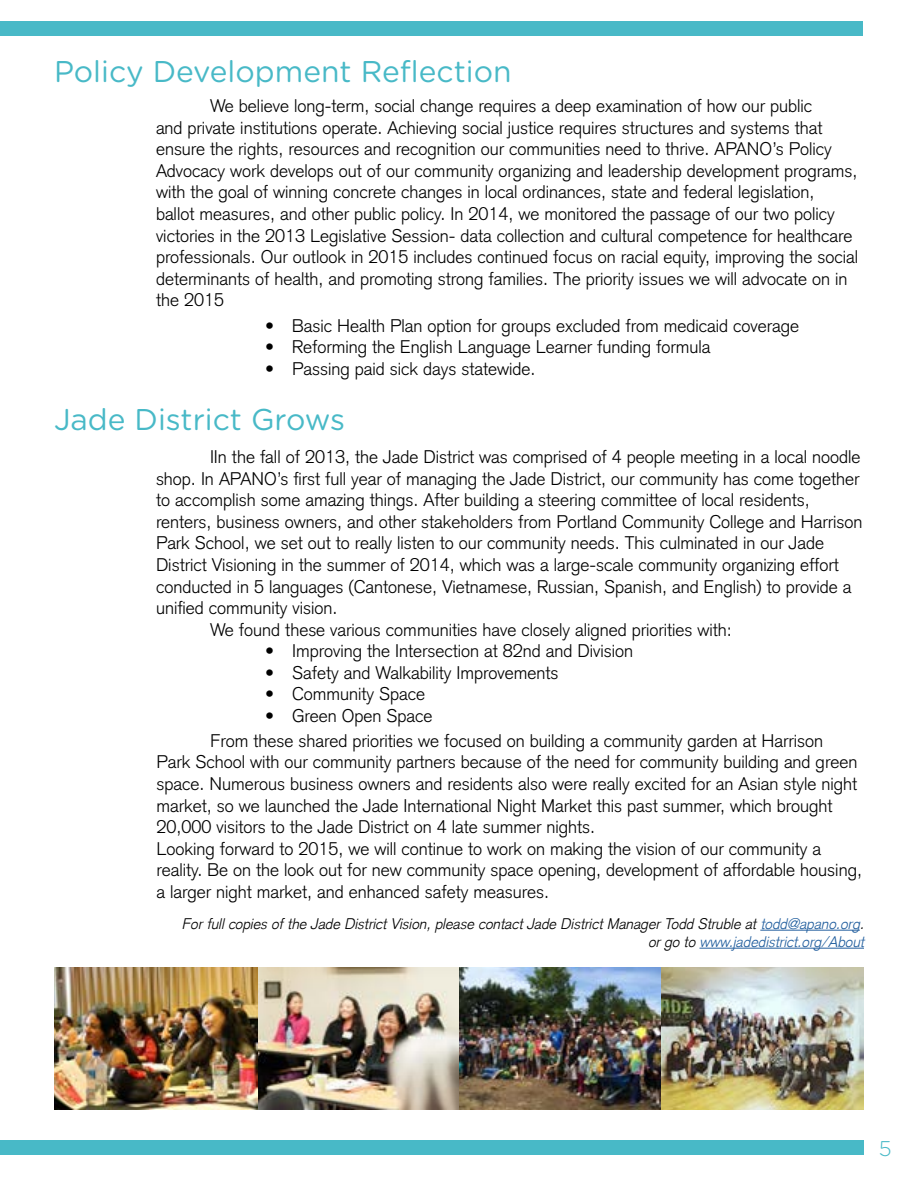
<style>
.page{position:relative;width:918px;height:1188px;background:#fff}
.page>*{position:absolute;margin:0;border:0;box-sizing:border-box;transform-origin:0 0}
.t1{font:30px "Gotham Rounded";color:#48b9c7}
.t2{font:300 21.3px "Gotham Rounded";color:#48b9c7}
.t3{font:300 18px/21.6px "Akzidenz Grotesk";color:#000}
.t4{font:italic 300 15px/18px "Akzidenz Grotesk";color:#000;text-align:right}
.s1{color:#215e9e}
</style>
<div class="page">
<div style="left:0;top:1140px;width:864px;height:15px;background:#48b9c7"></div>
<div style="left:0;top:22px;width:862px;height:14px;background:#48b9c7"></div>
<img style="left:55px;top:968px;width:809px;height:142px">
<hr style="left:760px;top:930px;width:100px;height:1px;background:#215e9e">
<hr style="left:699px;top:948px;width:165px;height:1px;background:#215e9e">
<h1 class="t1" style="left:54px;top:51px;width:459px">Policy Development Reflection</h1>
<p class="t3" style="left:156px;top:95px;width:704px;text-indent:54px">We believe long-term, social change requires a deep examination of how our public<br>and private institutions operate. Achieving social justice requires structures and systems that ensure the rights, resources and recognition our communities need to thrive. APANO’s Policy Advocacy work develops out of our community organizing and leadership development programs, with the goal of winning concrete changes in local ordinances, state and federal legislation,<br>ballot measures, and other public policy. In 2014, we monitored the passage of our two policy victories in the 2013 Legislative Session- data collection and cultural competence for healthcare professionals. Our outlook in 2015 includes continued focus on racial equity, improving the social determinants of health, and promoting strong families. The priority issues we will advocate on in the 2015</p>
<p class="t3" style="left:265px;top:315px;width:536px">• Basic Health Plan option for groups excluded from medicaid coverage</p>
<p class="t3" style="left:265px;top:336px;width:447px">• Reforming the English Language Learner funding formula</p>
<p class="t3" style="left:265px;top:358px;width:272px">• Passing paid sick days statewide.</p>
<h1 class="t1" style="left:54px;top:399px;width:293px">Jade District Grows</h1>
<p class="t3" style="left:210px;top:446px;width:652px">IIn the fall of 2013, the Jade District was comprised of 4 people meeting in a local noodle</p>
<p class="t3" style="left:156px;top:468px;width:705px">shop. In APANO’s first full year of managing the Jade District, our community has come together</p>
<p class="t3" style="left:156px;top:489px;width:655px">to accomplish some amazing things. After building a steering committee of local residents,</p>
<p class="t3" style="left:156px;top:511px;width:708px">renters, business owners, and other stakeholders from Portland Community College and Harrison</p>
<p class="t3" style="left:156px;top:532px;width:670px">Park School, we set out to really listen to our community needs. This culminated in our Jade</p>
<p class="t3" style="left:156px;top:554px;width:684px">District Visioning in the summer of 2014, which was a large-scale community organizing effort</p>
<p class="t3" style="left:156px;top:576px;width:697px">conducted in 5 languages (Cantonese, Vietnamese, Russian, Spanish, and English) to provide a</p>
<p class="t3" style="left:156px;top:597px;width:183px">unified community vision.</p>
<p class="t3" style="left:210px;top:619px;width:523px">We found these various communities have closely aligned priorities with:</p>
<p class="t3" style="left:265px;top:640px;width:370px">• Improving the Intersection at 82nd and Division</p>
<p class="t3" style="left:265px;top:662px;width:295px">• Safety and Walkability Improvements</p>
<p class="t3" style="left:265px;top:683px;width:162px">• Community Space</p>
<p class="t3" style="left:265px;top:705px;width:169px">• Green Open Space</p>
<p class="t3" style="left:157px;top:730px;width:707px;text-indent:54px">From these shared priorities we focused on building a community garden at Harrison<br>Park School with our community partners because of the need for community building and green space. Numerous business owners and residents also were really excited for an Asian style night market, so we launched the Jade International Night Market this past summer, which brought 20,000 visitors to the Jade District on 4 late summer nights.<br>Looking forward to 2015, we will continue to work on making the vision of our community a reality. Be on the look out for new community space opening, development of affordable housing, a larger night market, and enhanced safety measures.</p>
<p class="t4" style="left:182px;top:915px;width:684px">For full copies of the Jade District Vision, please contact Jade District Manager Todd Struble at <span class="s1">todd@apano.org</span>. or go to <span class="s1">www.jadedistrict.org/About</span></p>
<p class="t2" style="left:879px;top:1134px;width:14px">5</p>
</div>
